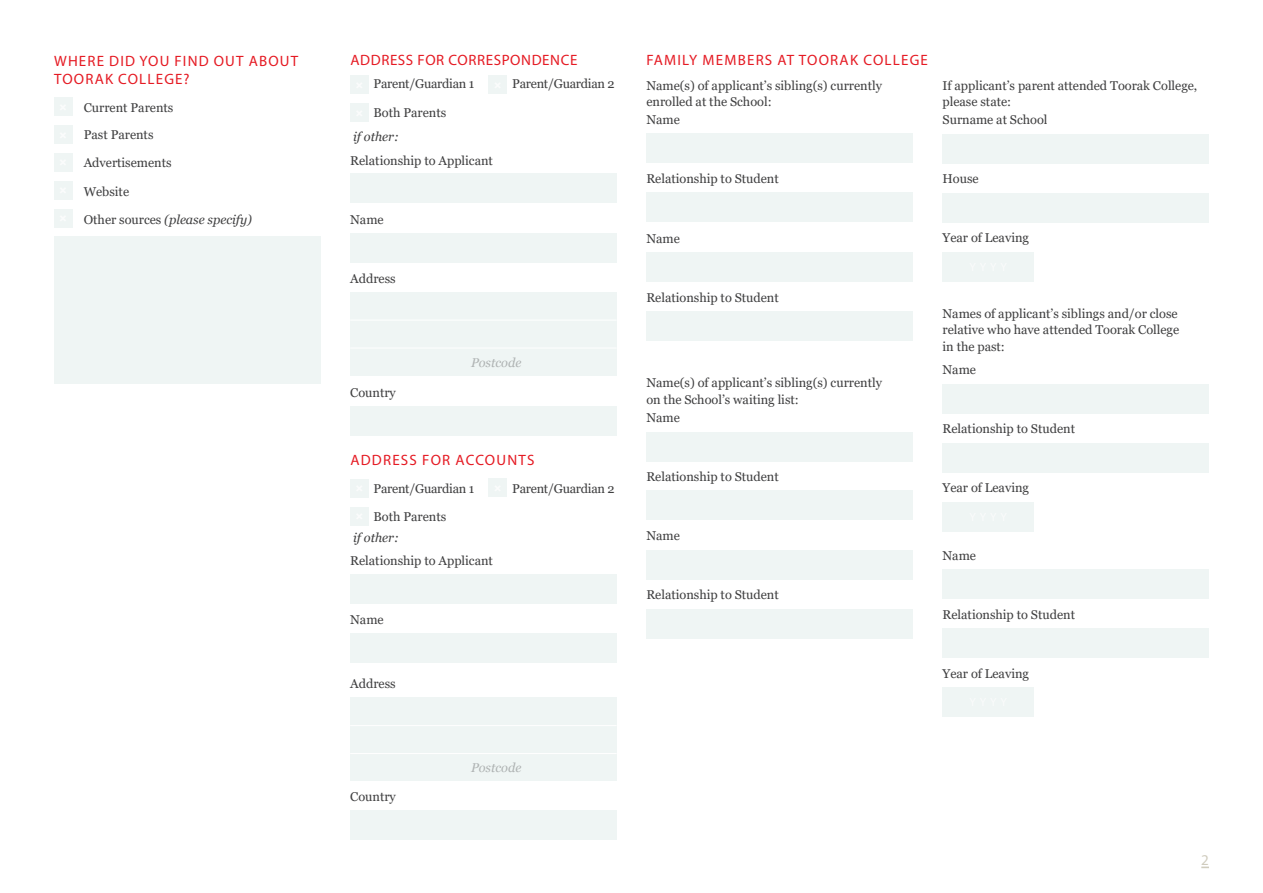
<style>
.page{position:relative;width:1263px;height:893px;background:#fff}
.page>*{position:absolute;margin:0;border:0;box-sizing:border-box;transform-origin:0 0}
.body_red_heading{font:15px "Myriad Pro";letter-spacing:.075em;color:#e51a23}
._2013_Body_text_-_Ge{font:15px/18px "Myriad Pro";letter-spacing:.08em;color:#e51a23}
.body_red_heading-2{font:15px "Myriad Pro";letter-spacing:.04em;color:#e51a23}
.Subheadings{font:15px "Myriad Pro";color:#d0ccbe}
._2013_Body_text_-_Ge-2{font:12.75px/16.5px "Georgia";color:#3e3e3f}
._2013_Body_text_-_Ge-3{font:12.75px "Georgia";letter-spacing:-.025em;color:#3e3e3f}
._2013_Body_text_-_Ge-4{font:italic 12.75px "Georgia";color:#3e3e3f}
._2013_Body_text_-_Ge-5{font:italic 12.75px "Georgia";color:#afb3b3}
.s1{font-style:normal}
</style>
<div class="page">
<div style="left:646px;top:133px;width:267px;height:30px;background:#eff5f4"></div>
<div style="left:646px;top:432px;width:267px;height:29px;background:#eff5f4"></div>
<div style="left:646px;top:252px;width:267px;height:30px;background:#eff5f4"></div>
<div style="left:646px;top:550px;width:267px;height:30px;background:#eff5f4"></div>
<div style="left:942px;top:134px;width:267px;height:30px;background:#eff5f4"></div>
<div style="left:942px;top:384px;width:267px;height:30px;background:#eff5f4"></div>
<div style="left:942px;top:569px;width:267px;height:29px;background:#eff5f4"></div>
<div style="left:646px;top:192px;width:267px;height:30px;background:#eff5f4"></div>
<div style="left:646px;top:490px;width:267px;height:30px;background:#eff5f4"></div>
<div style="left:942px;top:252px;width:92px;height:30px;background:#eff5f4"></div>
<div style="left:942px;top:502px;width:92px;height:29px;background:#eff5f4"></div>
<div style="left:942px;top:687px;width:92px;height:29px;background:#eff5f4"></div>
<div style="left:646px;top:311px;width:267px;height:30px;background:#eff5f4"></div>
<div style="left:646px;top:609px;width:267px;height:30px;background:#eff5f4"></div>
<div style="left:942px;top:193px;width:267px;height:30px;background:#eff5f4"></div>
<div style="left:942px;top:443px;width:267px;height:30px;background:#eff5f4"></div>
<div style="left:942px;top:628px;width:267px;height:30px;background:#eff5f4"></div>
<div style="left:54px;top:98px;width:18px;height:18px;background:#eff5f4"></div>
<div style="left:54px;top:126px;width:18px;height:18px;background:#eff5f4"></div>
<div style="left:54px;top:153px;width:18px;height:19px;background:#eff5f4"></div>
<div style="left:54px;top:181px;width:18px;height:18px;background:#eff5f4"></div>
<div style="left:54px;top:209px;width:18px;height:18px;background:#eff5f4"></div>
<div style="left:54px;top:237px;width:266px;height:147px;background:#eff5f4"></div>
<div style="left:350px;top:292px;width:267px;height:84px;background:#eff5f4"></div>
<hr style="left:350px;top:320px;width:267px;height:1px;background:#fff">
<hr style="left:350px;top:348px;width:267px;height:1px;background:#fff">
<div style="left:350px;top:698px;width:267px;height:83px;background:#eff5f4"></div>
<hr style="left:350px;top:725px;width:267px;height:1px;background:#fff">
<hr style="left:350px;top:753px;width:267px;height:1px;background:#fff">
<div style="left:350px;top:173px;width:267px;height:30px;background:#eff5f4"></div>
<div style="left:350px;top:574px;width:267px;height:30px;background:#eff5f4"></div>
<div style="left:350px;top:810px;width:267px;height:30px;background:#eff5f4"></div>
<div style="left:350px;top:406px;width:267px;height:30px;background:#eff5f4"></div>
<div style="left:350px;top:233px;width:267px;height:29px;background:#eff5f4"></div>
<div style="left:350px;top:633px;width:267px;height:30px;background:#eff5f4"></div>
<div style="left:350px;top:76px;width:18px;height:18px;background:#eff5f4"></div>
<div style="left:350px;top:479px;width:18px;height:18px;background:#eff5f4"></div>
<div style="left:488px;top:76px;width:19px;height:18px;background:#eff5f4"></div>
<div style="left:488px;top:479px;width:19px;height:18px;background:#eff5f4"></div>
<div style="left:350px;top:104px;width:18px;height:18px;background:#eff5f4"></div>
<div style="left:350px;top:507px;width:18px;height:18px;background:#eff5f4"></div>
<p class="_2013_Body_text_-_Ge" style="left:54px;top:52px;width:245px">WHERE DID YOU FIND OUT ABOUT<br>TOORAK COLLEGE?</p>
<p class="_2013_Body_text_-_Ge-2" style="left:84px;top:100px;width:91px">Current Parents</p>
<p class="_2013_Body_text_-_Ge-2" style="left:84px;top:127px;width:71px">Past Parents</p>
<p class="_2013_Body_text_-_Ge-2" style="left:84px;top:155px;width:89px">Advertisements</p>
<p class="_2013_Body_text_-_Ge-2" style="left:84px;top:184px;width:47px">Website</p>
<p class="_2013_Body_text_-_Ge-4" style="left:84px;top:212px;width:170px"><span class="s1">Other sources</span> (please specify)</p>
<p class="body_red_heading-2" style="left:350px;top:51px;width:229px">ADDRESS FOR CORRESPONDENCE</p>
<p class="_2013_Body_text_-_Ge-3" style="left:374px;top:76px;width:102px">Parent/Guardian 1</p>
<p class="_2013_Body_text_-_Ge-3" style="left:512px;top:76px;width:104px">Parent/Guardian 2</p>
<p class="_2013_Body_text_-_Ge-2" style="left:374px;top:104px;width:74px">Both Parents</p>
<p class="_2013_Body_text_-_Ge-4" style="left:353px;top:128px;width:47px">if other:</p>
<p class="_2013_Body_text_-_Ge-2" style="left:350px;top:152px;width:144px">Relationship to Applicant</p>
<p class="_2013_Body_text_-_Ge-2" style="left:350px;top:211px;width:35px">Name</p>
<p class="_2013_Body_text_-_Ge-2" style="left:350px;top:271px;width:47px">Address</p>
<p class="_2013_Body_text_-_Ge-2" style="left:350px;top:385px;width:47px">Country</p>
<p class="_2013_Body_text_-_Ge-5" style="left:471px;top:354px;width:52px">Postcode</p>
<p class="body_red_heading" style="left:350px;top:451px;width:186px">ADDRESS FOR ACCOUNTS</p>
<p class="_2013_Body_text_-_Ge-3" style="left:374px;top:481px;width:102px">Parent/Guardian 1</p>
<p class="_2013_Body_text_-_Ge-3" style="left:512px;top:481px;width:104px">Parent/Guardian 2</p>
<p class="_2013_Body_text_-_Ge-2" style="left:374px;top:509px;width:74px">Both Parents</p>
<p class="_2013_Body_text_-_Ge-4" style="left:353px;top:530px;width:47px">if other:</p>
<p class="_2013_Body_text_-_Ge-2" style="left:350px;top:552px;width:144px">Relationship to Applicant</p>
<p class="_2013_Body_text_-_Ge-2" style="left:350px;top:611px;width:35px">Name</p>
<p class="_2013_Body_text_-_Ge-2" style="left:350px;top:676px;width:47px">Address</p>
<p class="_2013_Body_text_-_Ge-2" style="left:350px;top:789px;width:47px">Country</p>
<p class="_2013_Body_text_-_Ge-5" style="left:471px;top:760px;width:52px">Postcode</p>
<p class="body_red_heading" style="left:646px;top:51px;width:283px">FAMILY MEMBERS AT TOORAK COLLEGE</p>
<p class="_2013_Body_text_-_Ge-2" style="left:646px;top:77px;width:237px">Name(s) of applicant’s sibling(s) currently enrolled at the School:</p>
<p class="_2013_Body_text_-_Ge-2" style="left:646px;top:112px;width:35px">Name</p>
<p class="_2013_Body_text_-_Ge-2" style="left:942px;top:77px;width:256px">If applicant’s parent attended Toorak College, please state:</p>
<p class="_2013_Body_text_-_Ge-2" style="left:942px;top:112px;width:107px">Surname at School</p>
<p class="_2013_Body_text_-_Ge-2" style="left:646px;top:171px;width:134px">Relationship to Student</p>
<p class="_2013_Body_text_-_Ge-2" style="left:646px;top:230px;width:35px">Name</p>
<p class="_2013_Body_text_-_Ge-2" style="left:646px;top:289px;width:134px">Relationship to Student</p>
<p class="_2013_Body_text_-_Ge-2" style="left:646px;top:375px;width:237px">Name(s) of applicant’s sibling(s) currently on the School’s waiting list:</p>
<p class="_2013_Body_text_-_Ge-2" style="left:646px;top:409px;width:35px">Name</p>
<p class="_2013_Body_text_-_Ge-2" style="left:646px;top:468px;width:134px">Relationship to Student</p>
<p class="_2013_Body_text_-_Ge-2" style="left:646px;top:528px;width:35px">Name</p>
<p class="_2013_Body_text_-_Ge-2" style="left:646px;top:587px;width:134px">Relationship to Student</p>
<p class="_2013_Body_text_-_Ge-2" style="left:942px;top:171px;width:38px">House</p>
<p class="_2013_Body_text_-_Ge-2" style="left:942px;top:230px;width:88px">Year of Leaving</p>
<p class="_2013_Body_text_-_Ge-2" style="left:942px;top:306px;width:238px;text-align:justify">Names of applicant’s siblings and/or close relative who have attended Toorak College in the past:</p>
<p class="_2013_Body_text_-_Ge-2" style="left:942px;top:362px;width:35px">Name</p>
<p class="_2013_Body_text_-_Ge-2" style="left:942px;top:421px;width:134px">Relationship to Student</p>
<p class="_2013_Body_text_-_Ge-2" style="left:942px;top:480px;width:88px">Year of Leaving</p>
<p class="_2013_Body_text_-_Ge-2" style="left:942px;top:547px;width:35px">Name</p>
<p class="_2013_Body_text_-_Ge-2" style="left:942px;top:607px;width:134px">Relationship to Student</p>
<p class="_2013_Body_text_-_Ge-2" style="left:942px;top:666px;width:88px">Year of Leaving</p>
<p class="Subheadings" style="left:1201px;top:850px;width:9px">2</p>
</div>
